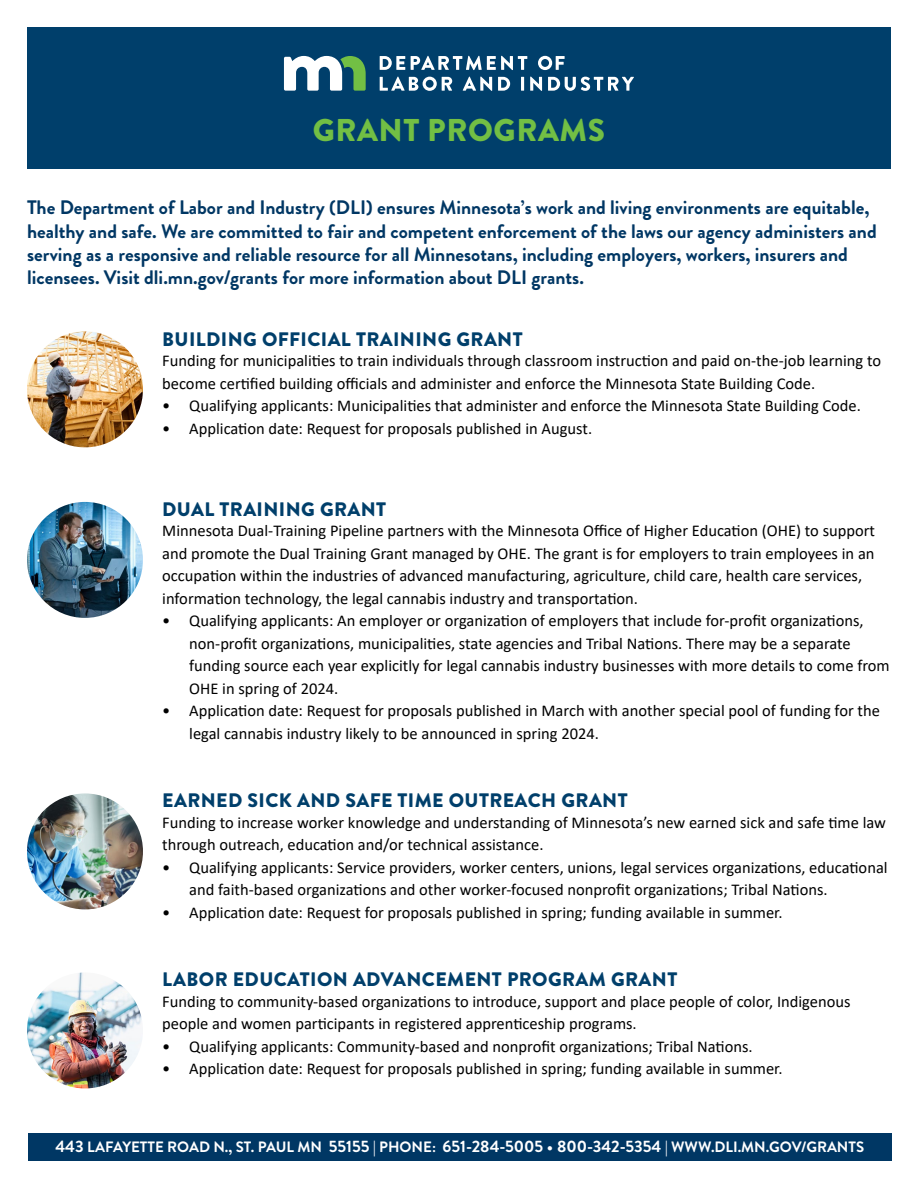
<style>
.page{position:relative;width:918px;height:1188px;background:#fff}
.page>*{position:absolute;margin:0;border:0;box-sizing:border-box;transform-origin:0 0}
.H1_-_green_headline{font:900 31.5px "Brandon Grotesque";letter-spacing:.02em;color:#72bf44}
.H2_-_agency_description{font:700 19.5px/23.4px "Brandon Grotesque";color:#003764}
.H2_-_section_headlines{font:900 19.5px "Brandon Grotesque";letter-spacing:.02em;color:#003f6b}
.body_text_for_descriptions{font:16.5px/22.5px "Calibri";color:#000}
.t1{font:700 15px "Brandon Grotesque";color:#fff}
.s1{font-size:16.5px}
</style>
<div class="page">
<div style="left:27px;top:27px;width:864px;height:141px;background:#003f6b"></div>
<div style="left:28px;top:1134px;width:864px;height:27px;background:#003764"></div>
<svg style="left:284px;top:56px;width:82px;height:35px"></svg>
<svg style="left:380px;top:56px;width:25px;height:14px"></svg>
<svg style="left:411px;top:56px;width:116px;height:14px"></svg>
<svg style="left:538px;top:56px;width:27px;height:14px"></svg>
<svg style="left:380px;top:77px;width:72px;height:14px"></svg>
<svg style="left:463px;top:77px;width:29px;height:14px"></svg>
<svg style="left:498px;top:77px;width:12px;height:14px"></svg>
<hr style="left:521px;top:77px;width:3px;height:14px;background:#fff">
<svg style="left:530px;top:77px;width:12px;height:14px"></svg>
<svg style="left:548px;top:77px;width:86px;height:14px"></svg>
<img style="left:27px;top:331px;width:116px;height:116px;border-radius:57px">
<img style="left:27px;top:502px;width:116px;height:116px;border-radius:58px">
<img style="left:27px;top:793px;width:116px;height:116px;border-radius:58px">
<img style="left:27px;top:972px;width:116px;height:116px;border-radius:58px">
<h1 class="H1_-_green_headline" style="left:313px;top:108px;width:294px">GRANT PROGRAMS</h1>
<h2 class="H2_-_agency_description" style="left:27px;top:196px;width:851px">The Department of Labor and Industry (DLI) ensures Minnesota’s work and living environments are equitable, healthy and safe. We are committed to fair and competent enforcement of the laws our agency administers and serving as a responsive and reliable resource for all Minnesotans, including employers, workers, insurers and licensees. Visit dli.mn.gov/grants for more information about DLI grants.</h2>
<h2 class="H2_-_section_headlines" style="left:162px;top:325px;width:362px">BUILDING OFFICIAL TRAINING GRANT</h2>
<p class="body_text_for_descriptions" style="left:162px;top:349px;width:720px">Funding for municipalities to train individuals through classroom instruction and paid on-the-job learning to become certified building officials and administer and enforce the Minnesota State Building Code.</p>
<p class="body_text_for_descriptions" style="left:162px;top:394px;width:700px">• Qualifying applicants: Municipalities that administer and enforce the Minnesota State Building Code.</p>
<p class="body_text_for_descriptions" style="left:162px;top:417px;width:431px">• Application date: Request for proposals published in August.</p>
<h2 class="H2_-_section_headlines" style="left:162px;top:495px;width:225px">DUAL TRAINING GRANT</h2>
<p class="body_text_for_descriptions" style="left:162px;top:519px;width:714px">Minnesota Dual-Training Pipeline partners with the Minnesota Office of Higher Education (OHE) to support and promote the Dual Training Grant managed by OHE. The grant is for employers to train employees in an occupation within the industries of advanced manufacturing, agriculture, child care, health care services, information technology, the legal cannabis industry and transportation.</p>
<p class="body_text_for_descriptions" style="left:189px;top:609px;width:702px;text-indent:-27px">• Qualifying applicants: An employer or organization of employers that include for-profit organizations, non-profit organizations, municipalities, state agencies and Tribal Nations. There may be a separate funding source each year explicitly for legal cannabis industry businesses with more details to come from OHE in spring of 2024.</p>
<p class="body_text_for_descriptions" style="left:189px;top:699px;width:692px;text-indent:-27px">• Application date: Request for proposals published in March with another special pool of funding for the legal cannabis industry likely to be announced in spring 2024.</p>
<h2 class="H2_-_section_headlines" style="left:162px;top:787px;width:467px">EARNED SICK AND SAFE TIME OUTREACH GRANT</h2>
<p class="body_text_for_descriptions" style="left:162px;top:811px;width:725px">Funding to increase worker knowledge and understanding of Minnesota’s new earned sick and safe time law through outreach, education and/or technical assistance.</p>
<p class="body_text_for_descriptions" style="left:189px;top:856px;width:700px;text-indent:-27px">• Qualifying applicants: Service providers, worker centers, unions, legal services organizations, educational and faith-based organizations and other worker-focused nonprofit organizations; Tribal Nations.</p>
<p class="body_text_for_descriptions" style="left:162px;top:901px;width:622px">• Application date: Request for proposals published in spring; funding available in summer.</p>
<h2 class="H2_-_section_headlines" style="left:162px;top:966px;width:517px">LABOR EDUCATION ADVANCEMENT PROGRAM GRANT</h2>
<p class="body_text_for_descriptions" style="left:162px;top:990px;width:690px">Funding to community-based organizations to introduce, support and place people of color, Indigenous people and women participants in registered apprenticeship programs.</p>
<p class="body_text_for_descriptions" style="left:162px;top:1035px;width:592px">• Qualifying applicants: Community-based and nonprofit organizations; Tribal Nations.</p>
<p class="body_text_for_descriptions" style="left:162px;top:1057px;width:622px">• Application date: Request for proposals published in spring; funding available in summer.</p>
<p class="t1" style="left:55px;top:1136px;width:810px"><span class="s1">443</span> LAFAYETTE ROAD N., ST. PAUL MN <span class="s1">55155</span> | PHONE: <span class="s1">651-284-5005 • 800-342-5354</span> | WWW.DLI.MN.GOV/GRANTS</p>
</div>
